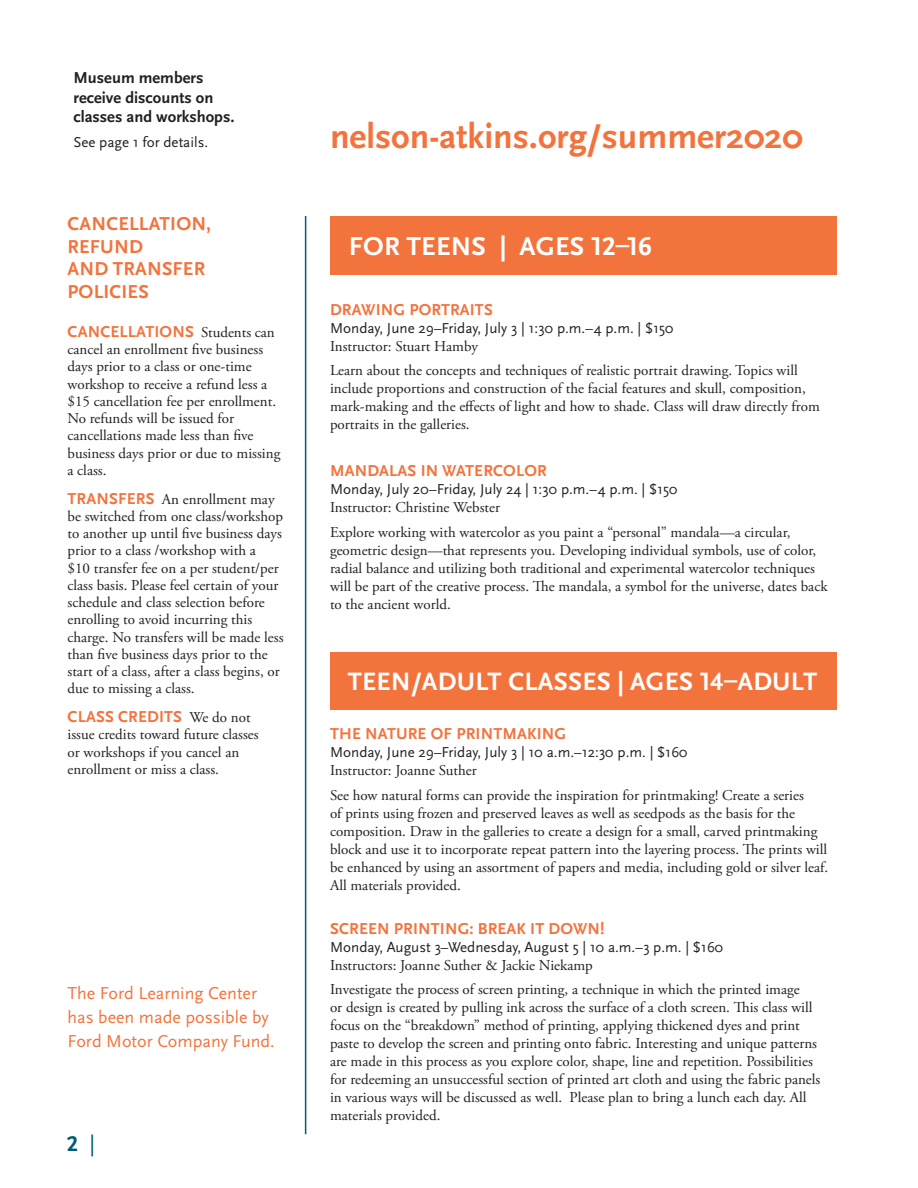
<style>
.page{position:relative;width:918px;height:1188px;background:#fff}
.page>*{position:absolute;margin:0;border:0;box-sizing:border-box;transform-origin:0 0}
.t1{font:700 36px "Scala Sans OT";color:#f3733d}
.t2{font:700 27px "Scala Sans OT";letter-spacing:.01em;color:#fff}
.t3{font:700 26.25px "Scala Sans OT";letter-spacing:.01em;color:#fff}
.t4{font:700 22.5px "Scala Sans OT";color:#015a7a}
.t5{font:700 19.5px/22.5px "Scala Sans OT";letter-spacing:.01em;color:#f3733d}
.t6{font:18px/24px "Scala Sans OT";color:#f3733d}
.t7{font:700 16.5px "Scala Sans OT";letter-spacing:.01em;color:#f3733d}
.t8{font:700 16.5px/19.5px "Scala Sans OT";color:#231f20}
.t9{font:15px/17.2px "Adobe Garamond Pro";color:#231f20}
.t10{font:15px "Scala Sans OT";color:#231f20}
.s1{font-family:"Adobe Garamond Pro";font-weight:400;font-size:15px;color:#231f20}
.s2{font-family:"Scala Sans OT";font-weight:700;font-size:16.5px;color:#f3733d}
.s3{font-weight:400}
</style>
<div class="page">
<hr style="left:305px;top:216px;width:1px;height:918px;background:#015a7a">
<div style="left:330px;top:216px;width:507px;height:58px;background:#f3733d"></div>
<div style="left:330px;top:653px;width:507px;height:57px;background:#f3733d"></div>
<p class="t8" style="left:73px;top:69px;width:163px">Museum members receive discounts on classes and workshops.</p>
<p class="t10" style="left:73px;top:134px;width:136px">See page 1 for details.</p>
<p class="t5" style="left:68px;top:213px;width:145px">CANCELLATION,<br>REFUND<br>AND TRANSFER<br>POLICIES</p>
<p class="t7" style="left:68px;top:322px;width:209px">CANCELLATIONS <span class="s1">Students can</span></p>
<p class="t9" style="left:68px;top:341px;width:214px">cancel an enrollment five business days prior to a class or one-time workshop to receive a refund less a $15 cancellation fee per enrollment.<br>No refunds will be issued for cancellations made less than five business days prior or due to missing a class.</p>
<p class="t9" style="left:68px;top:491px;width:218px"><span class="s2">TRANSFERS</span> An enrollment may be switched from one class/workshop to another up until five business days prior to a class /workshop with a<br>$10 transfer fee on a per student/per class basis. Please feel certain of your schedule and class selection before enrolling to avoid incurring this charge. No transfers will be made less than five business days prior to the start of a class, after a class begins, or due to missing a class.</p>
<p class="t7" style="left:68px;top:707px;width:185px">CLASS CREDITS <span class="s1">We do not</span></p>
<p class="t9" style="left:68px;top:726px;width:193px">issue credits toward future classes or workshops if you cancel an enrollment or miss a class.</p>
<p class="t6" style="left:68px;top:981px;width:209px">The Ford Learning Center has been made possible by<br>Ford Motor Company Fund.</p>
<p class="t4" style="left:67px;top:1131px;width:30px">2 <span class="s3">|</span></p>
<p class="t1" style="left:330px;top:116px;width:474px">nelson-atkins.org/summer2020</p>
<p class="t2" style="left:349px;top:231px;width:304px">FOR TEENS | AGES 12–16</p>
<p class="t7" style="left:330px;top:300px;width:164px">DRAWING PORTRAITS</p>
<p class="t10" style="left:330px;top:320px;width:345px">Monday, June 29–Friday, July 3 | 1:30 p.m.–4 p.m. | $150</p>
<p class="t9" style="left:330px;top:338px;width:149px">Instructor: Stuart Hamby</p>
<p class="t9" style="left:330px;top:362px;width:491px;line-height:18px">Learn about the concepts and techniques of realistic portrait drawing. Topics will include proportions and construction of the facial features and skull, composition, mark-making and the effects of light and how to shade. Class will draw directly from portraits in the galleries.</p>
<p class="t7" style="left:330px;top:462px;width:218px">MANDALAS IN WATERCOLOR</p>
<p class="t10" style="left:330px;top:481px;width:349px">Monday, July 20–Friday, July 24 | 1:30 p.m.–4 p.m. | $150</p>
<p class="t9" style="left:330px;top:500px;width:172px">Instructor: Christine Webster</p>
<p class="t9" style="left:330px;top:524px;width:499px;line-height:18px">Explore working with watercolor as you paint a “personal” mandala—a circular, geometric design—that represents you. Developing individual symbols, use of color, radial balance and utilizing both traditional and experimental watercolor techniques will be part of the creative process. The mandala, a symbol for the universe, dates back to the ancient world.</p>
<p class="t3" style="left:348px;top:667px;width:471px">TEEN/ADULT CLASSES | AGES 14–ADULT</p>
<p class="t7" style="left:330px;top:725px;width:238px">THE NATURE OF PRINTMAKING</p>
<p class="t10" style="left:330px;top:745px;width:359px">Monday, June 29–Friday, July 3 | 10 a.m.–12:30 p.m. | $160</p>
<p class="t9" style="left:330px;top:763px;width:148px">Instructor: Joanne Suther</p>
<p class="t9" style="left:330px;top:787px;width:500px;line-height:18px">See how natural forms can provide the inspiration for printmaking! Create a series<br>of prints using frozen and preserved leaves as well as seedpods as the basis for the composition. Draw in the galleries to create a design for a small, carved printmaking block and use it to incorporate repeat pattern into the layering process. The prints will be enhanced by using an assortment of papers and media, including gold or silver leaf.<br>All materials provided.</p>
<p class="t7" style="left:330px;top:919px;width:276px">SCREEN PRINTING: BREAK IT DOWN!</p>
<p class="t10" style="left:330px;top:939px;width:395px">Monday, August 3–Wednesday, August 5 | 10 a.m.–3 p.m. | $160</p>
<p class="t9" style="left:330px;top:957px;width:264px">Instructors: Joanne Suther &amp; Jackie Niekamp</p>
<p class="t9" style="left:330px;top:981px;width:492px;line-height:18px">Investigate the process of screen printing, a technique in which the printed image<br>or design is created by pulling ink across the surface of a cloth screen. This class will focus on the “breakdown” method of printing, applying thickened dyes and print paste to develop the screen and printing onto fabric. Interesting and unique patterns are made in this process as you explore color, shape, line and repetition. Possibilities for redeeming an unsuccessful section of printed art cloth and using the fabric panels in various ways will be discussed as well. Please plan to bring a lunch each day. All materials provided.</p>
</div>
